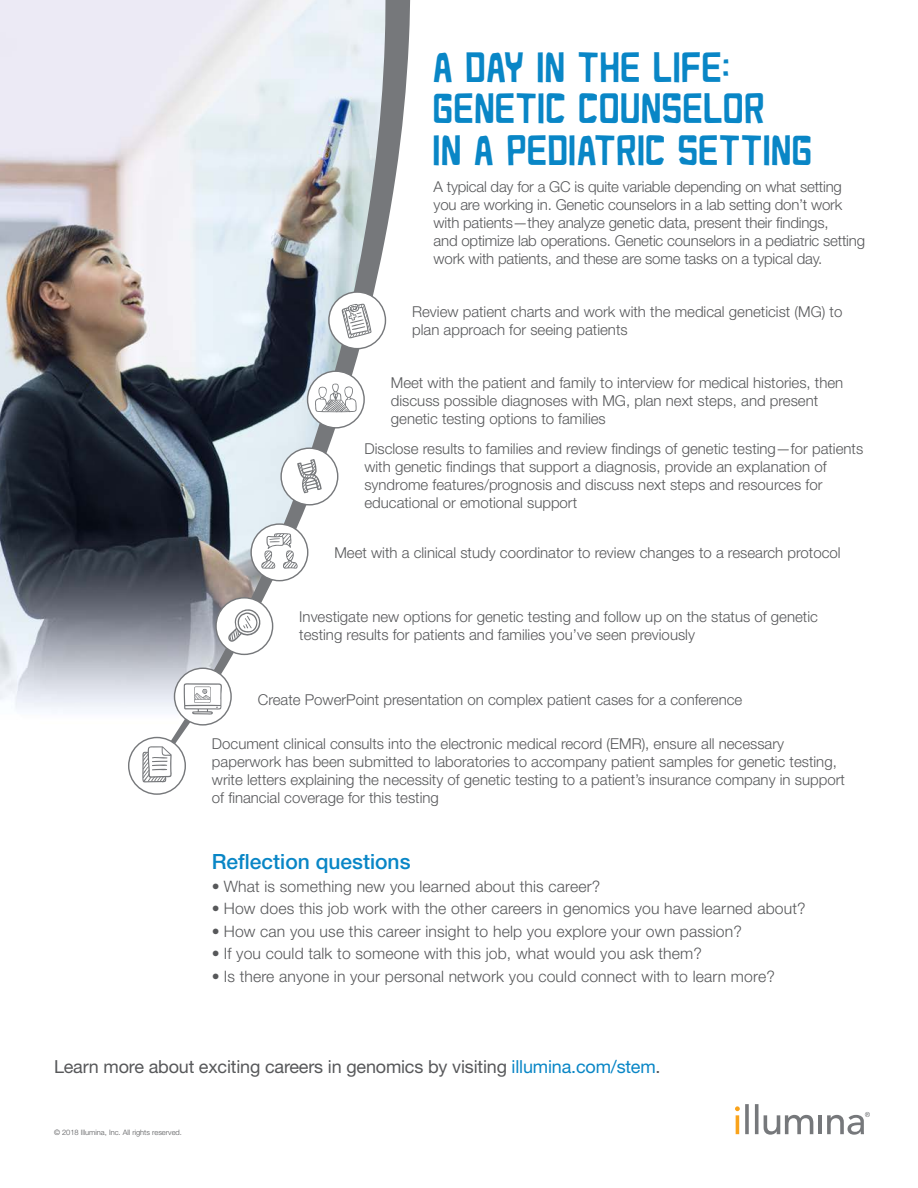
<style>
.page{position:relative;width:918px;height:1188px;background:#fff}
.page>*{position:absolute;margin:0;border:0;box-sizing:border-box;transform-origin:0 0}
.t1{font:42.9px/41.5px "Pocket Knife";letter-spacing:.115em;color:#0986c6}
.A-Head{font:500 21px "Helvetica Neue LT Std";color:#0986c6}
.Call_To_Action{font:18px "Helvetica Neue LT Std";letter-spacing:-.01em;color:#57585a}
.t2{font:300 15.75px "Helvetica Neue LT Std";letter-spacing:.01em;color:#57585a}
.t3{font:300 15px/18px "Helvetica Neue LT Std";color:#57585a}
.t4{font:300 7.5px "Helvetica Neue LT Std";color:#57585a}
.s1{color:#0986c6}
</style>
<div class="page">
<hr style="left:736px;top:1115px;width:3px;height:19px;background:#f9a31b">
<svg style="left:745px;top:1104px;width:4px;height:30px"></svg>
<svg style="left:755px;top:1104px;width:4px;height:30px"></svg>
<svg style="left:764px;top:1115px;width:49px;height:20px"></svg>
<hr style="left:818px;top:1115px;width:4px;height:19px;background:#76787b">
<svg style="left:735px;top:1106px;width:5px;height:5px"></svg>
<svg style="left:827px;top:1112px;width:43px;height:23px"></svg>
<svg style="left:0;top:0;width:411px;height:737px"></svg>
<svg style="left:328px;top:291px;width:58px;height:58px"></svg>
<svg style="left:307px;top:371px;width:58px;height:58px"></svg>
<svg style="left:250px;top:523px;width:58px;height:58px"></svg>
<svg style="left:215px;top:597px;width:58px;height:58px"></svg>
<svg style="left:174px;top:668px;width:58px;height:58px"></svg>
<svg style="left:128px;top:737px;width:58px;height:58px"></svg>
<svg style="left:280px;top:447px;width:58px;height:59px"></svg>
<p class="t1" style="left:434px;top:46px;width:376px">A DAY IN THE LIFE:<br>GENETIC COUNSELOR<br>IN A PEDIATRIC SETTING</p>
<p class="t3" style="left:434px;top:177px;width:433px">A typical day for a GC is quite variable depending on what setting you are working in. Genetic counselors in a lab setting don’t work with patients—they analyze genetic data, present their findings,<br>and optimize lab operations. Genetic counselors in a pediatric setting work with patients, and these are some tasks on a typical day.</p>
<p class="t3" style="left:412px;top:303px;width:432px">Review patient charts and work with the medical geneticist (MG) to plan approach for seeing patients</p>
<p class="t3" style="left:391px;top:373px;width:454px">Meet with the patient and family to interview for medical histories, then discuss possible diagnoses with MG, plan next steps, and present genetic testing options to families</p>
<p class="t3" style="left:364px;top:440px;width:500px">Disclose results to families and review findings of genetic testing—for patients with genetic findings that support a diagnosis, provide an explanation of syndrome features/prognosis and discuss next steps and resources for educational or emotional support</p>
<p class="t3" style="left:334px;top:544px;width:508px">Meet with a clinical study coordinator to review changes to a research protocol</p>
<p class="t3" style="left:299px;top:607px;width:520px">Investigate new options for genetic testing and follow up on the status of genetic testing results for patients and families you’ve seen previously</p>
<p class="t3" style="left:258px;top:690px;width:486px">Create PowerPoint presentation on complex patient cases for a conference</p>
<p class="t3" style="left:212px;top:735px;width:634px">Document clinical consults into the electronic medical record (EMR), ensure all necessary paperwork has been submitted to laboratories to accompany patient samples for genetic testing, write letters explaining the necessity of genetic testing to a patient’s insurance company in support of financial coverage for this testing</p>
<p class="A-Head" style="left:212px;top:849px;width:200px">Reflection questions</p>
<p class="t2" style="left:212px;top:876px;width:390px">• What is something new you learned about this career?</p>
<p class="t2" style="left:212px;top:899px;width:595px">• How does this job work with the other careers in genomics you have learned about?</p>
<p class="t2" style="left:212px;top:921px;width:532px">• How can you use this career insight to help you explore your own passion?</p>
<p class="t2" style="left:212px;top:944px;width:492px">• If you could talk to someone with this job, what would you ask them?</p>
<p class="t2" style="left:212px;top:966px;width:565px">• Is there anyone in your personal network you could connect with to learn more?</p>
<p class="Call_To_Action" style="left:54px;top:1056px;width:608px">Learn more about exciting careers in genomics by visiting <span class="s1">illumina.com/stem</span>.</p>
<p class="t4" style="left:54px;top:1127px;width:129px">© 2018 Illumina, Inc. All rights reserved.</p>
</div>
